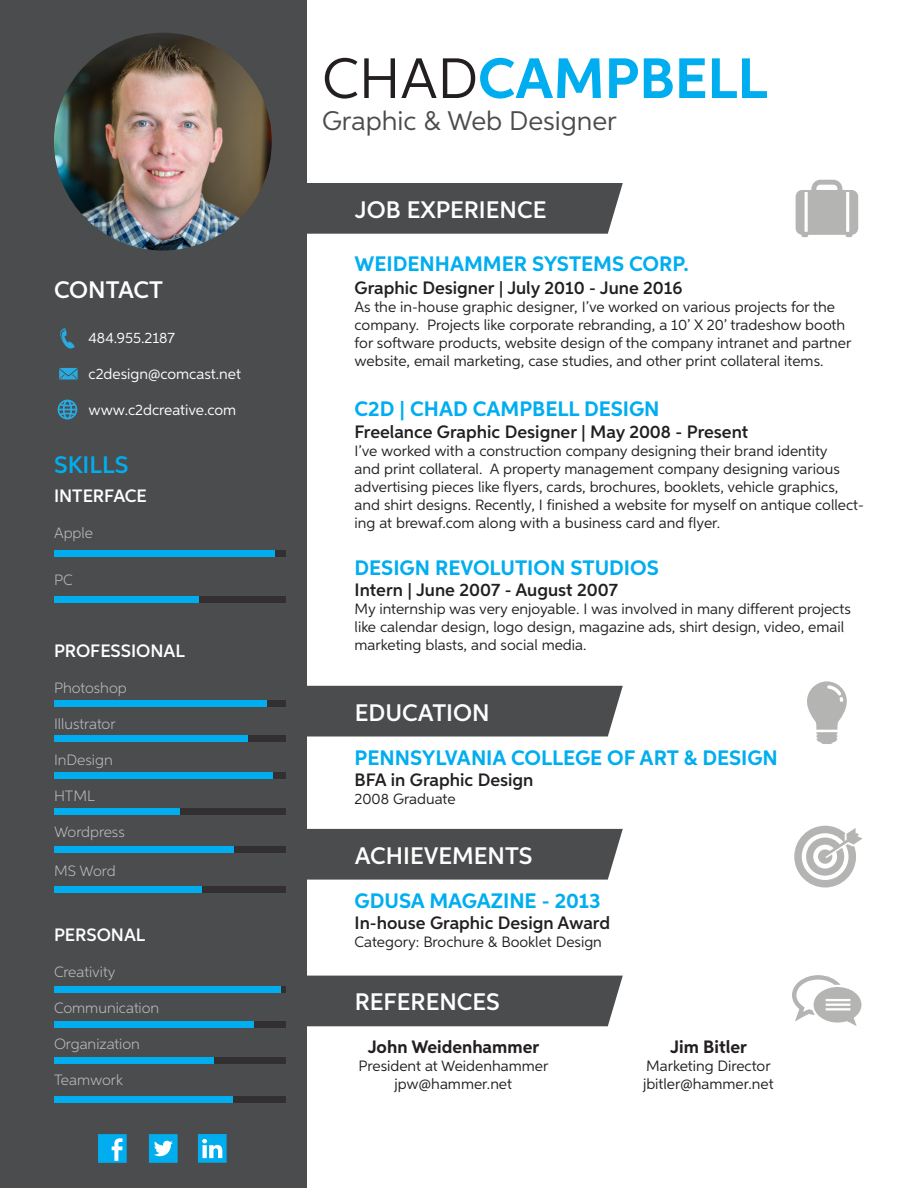
<style>
.page{position:relative;width:918px;height:1188px;background:#fff}
.page>*{position:absolute;margin:0;border:0;box-sizing:border-box;transform-origin:0 0}
.t1{font:700 57px "Aspira";color:#00aeef}
.t2{font:27px "Aspira";color:#4b4c4d}
.t3{font:600 24px "Aspira";color:#fff}
.t4{font:600 24px "Aspira";color:#00aeef}
.t5{font:700 21px "Aspira";color:#00aeef}
.t6{font:600 18px "Aspira";color:#231f20}
.t7{font:600 18px "Aspira";color:#fff}
.t8{font:700 18px "Aspira";color:#231f20}
.t9{font:15px/18px "Aspira";color:#231f20}
.t10{font:300 15px "Aspira";color:#bcbdc0}
.t11{font:15px "Aspira";color:#fff}
.s1{font-weight:400;color:#231f20}
</style>
<div class="page">
<div style="left:1px;top:0;width:306px;height:1187px;background:#4b4c4d"></div>
<div style="left:307px;top:183px;width:316px;height:51px;background:#4b4c4d"></div>
<div style="left:307px;top:686px;width:316px;height:50px;background:#4b4c4d"></div>
<div style="left:307px;top:829px;width:316px;height:51px;background:#4b4c4d"></div>
<div style="left:307px;top:976px;width:316px;height:50px;background:#4b4c4d"></div>
<div style="left:55px;top:700px;width:230px;height:7px;background:#312f30"></div>
<div style="left:55px;top:550px;width:230px;height:6px;background:#312f30"></div>
<div style="left:55px;top:597px;width:230px;height:6px;background:#312f30"></div>
<div style="left:55px;top:735px;width:230px;height:6px;background:#312f30"></div>
<div style="left:55px;top:772px;width:230px;height:7px;background:#312f30"></div>
<div style="left:55px;top:808px;width:230px;height:7px;background:#312f30"></div>
<div style="left:55px;top:846px;width:230px;height:7px;background:#312f30"></div>
<div style="left:55px;top:886px;width:230px;height:6px;background:#312f30"></div>
<div style="left:55px;top:987px;width:230px;height:6px;background:#312f30"></div>
<div style="left:55px;top:1021px;width:230px;height:6px;background:#312f30"></div>
<div style="left:55px;top:1057px;width:230px;height:7px;background:#312f30"></div>
<div style="left:55px;top:1096px;width:230px;height:7px;background:#312f30"></div>
<svg style="left:98px;top:1134px;width:29px;height:29px"></svg>
<svg style="left:198px;top:1134px;width:29px;height:29px"></svg>
<svg style="left:149px;top:1134px;width:29px;height:29px"></svg>
<div style="left:54px;top:700px;width:212px;height:7px;background:#00aeef"></div>
<div style="left:54px;top:550px;width:220px;height:6px;background:#00aeef"></div>
<div style="left:54px;top:597px;width:145px;height:6px;background:#00aeef"></div>
<div style="left:54px;top:735px;width:194px;height:6px;background:#00aeef"></div>
<div style="left:54px;top:772px;width:219px;height:7px;background:#00aeef"></div>
<div style="left:54px;top:808px;width:126px;height:7px;background:#00aeef"></div>
<div style="left:54px;top:846px;width:179px;height:7px;background:#00aeef"></div>
<div style="left:54px;top:886px;width:148px;height:6px;background:#00aeef"></div>
<div style="left:54px;top:987px;width:227px;height:6px;background:#00aeef"></div>
<div style="left:54px;top:1021px;width:200px;height:6px;background:#00aeef"></div>
<div style="left:54px;top:1057px;width:159px;height:7px;background:#00aeef"></div>
<div style="left:54px;top:1096px;width:178px;height:7px;background:#00aeef"></div>
<img style="left:54px;top:33px;width:218px;height:217px;border-radius:109px">
<svg style="left:796px;top:180px;width:62px;height:57px"></svg>
<svg style="left:807px;top:681px;width:40px;height:63px"></svg>
<svg style="left:794px;top:826px;width:69px;height:62px"></svg>
<svg style="left:792px;top:975px;width:69px;height:51px"></svg>
<svg style="left:60px;top:328px;width:15px;height:21px"></svg>
<svg style="left:59px;top:368px;width:19px;height:12px"></svg>
<svg style="left:58px;top:400px;width:19px;height:20px"></svg>
<p class="t3" style="left:54px;top:275px;width:110px">CONTACT</p>
<p class="t11" style="left:88px;top:328px;width:88px">484.955.2187</p>
<p class="t11" style="left:88px;top:364px;width:154px">c2design@comcast.net</p>
<p class="t11" style="left:88px;top:400px;width:149px">www.c2dcreative.com</p>
<p class="t4" style="left:54px;top:450px;width:76px">SKILLS</p>
<p class="t7" style="left:54px;top:485px;width:94px">INTERFACE</p>
<p class="t10" style="left:54px;top:524px;width:41px">Apple</p>
<p class="t10" style="left:54px;top:571px;width:20px">PC</p>
<p class="t7" style="left:54px;top:640px;width:133px">PROFESSIONAL</p>
<p class="t10" style="left:54px;top:679px;width:74px">Photoshop</p>
<p class="t10" style="left:54px;top:715px;width:63px">Illustrator</p>
<p class="t10" style="left:54px;top:751px;width:60px">InDesign</p>
<p class="t10" style="left:54px;top:787px;width:42px">HTML</p>
<p class="t10" style="left:54px;top:823px;width:72px">Wordpress</p>
<p class="t10" style="left:54px;top:862px;width:63px">MS Word</p>
<p class="t7" style="left:54px;top:924px;width:93px">PERSONAL</p>
<p class="t10" style="left:54px;top:963px;width:63px">Creativity</p>
<p class="t10" style="left:54px;top:999px;width:107px">Communication</p>
<p class="t10" style="left:54px;top:1035px;width:87px">Organization</p>
<p class="t10" style="left:54px;top:1071px;width:70px">Teamwork</p>
<p class="t1" style="left:322px;top:43px;width:447px"><span class="s1">CHAD</span>CAMPBELL</p>
<p class="t2" style="left:322px;top:105px;width:296px">Graphic &amp; Web Designer</p>
<p class="t3" style="left:355px;top:195px;width:193px">JOB EXPERIENCE</p>
<p class="t5" style="left:355px;top:250px;width:336px">WEIDENHAMMER SYSTEMS CORP.</p>
<p class="t6" style="left:355px;top:277px;width:329px">Graphic Designer | July 2010 - June 2016</p>
<p class="t9" style="left:355px;top:298px;width:498px">As the in-house graphic designer, I’ve worked on various projects for the company. Projects like corporate rebranding, a 10’ X 20’ tradeshow booth for software products, website design of the company intranet and partner website, email marketing, case studies, and other print collateral items.</p>
<p class="t5" style="left:355px;top:396px;width:306px">C2D | CHAD CAMPBELL DESIGN</p>
<p class="t6" style="left:355px;top:420px;width:395px">Freelance Graphic Designer | May 2008 - Present</p>
<p class="t9" style="left:355px;top:441px;width:475px">I’ve worked with a construction company designing their brand identity</p>
<p class="t9" style="left:355px;top:459px;width:511px">and print collateral. A property management company designing various advertising pieces like flyers, cards, brochures, booklets, vehicle graphics, and shirt designs. Recently, I finished a website for myself on antique collect&shy;ing at brewaf.com along with a business card and flyer.</p>
<p class="t5" style="left:355px;top:555px;width:306px">DESIGN REVOLUTION STUDIOS</p>
<p class="t6" style="left:355px;top:579px;width:265px">Intern | June 2007 - August 2007</p>
<p class="t9" style="left:355px;top:600px;width:498px">My internship was very enjoyable. I was involved in many different projects like calendar design, logo design, magazine ads, shirt design, video, email marketing blasts, and social media.</p>
<p class="t3" style="left:355px;top:698px;width:136px">EDUCATION</p>
<p class="t5" style="left:355px;top:744px;width:425px">PENNSYLVANIA COLLEGE OF ART &amp; DESIGN</p>
<p class="t6" style="left:355px;top:769px;width:180px">BFA in Graphic Design</p>
<p class="t9" style="left:355px;top:790px;width:103px">2008 Graduate</p>
<p class="t3" style="left:355px;top:841px;width:179px">ACHIEVEMENTS</p>
<p class="t5" style="left:355px;top:888px;width:248px">GDUSA MAGAZINE - 2013</p>
<p class="t6" style="left:355px;top:912px;width:257px">In-house Graphic Design Award</p>
<p class="t9" style="left:355px;top:933px;width:249px">Category: Brochure &amp; Booklet Design</p>
<p class="t3" style="left:355px;top:987px;width:146px">REFERENCES</p>
<p class="t8" style="left:368px;top:1036px;width:173px">John Weidenhammer</p>
<p class="t9" style="left:359px;top:1057px;width:191px">President at Weidenhammer</p>
<p class="t9" style="left:395px;top:1075px;width:119px">jpw@hammer.net</p>
<p class="t8" style="left:670px;top:1036px;width:78px">Jim Bitler</p>
<p class="t9" style="left:646px;top:1057px;width:126px">Marketing Director</p>
<p class="t9" style="left:643px;top:1075px;width:132px">jbitler@hammer.net</p>
</div>
